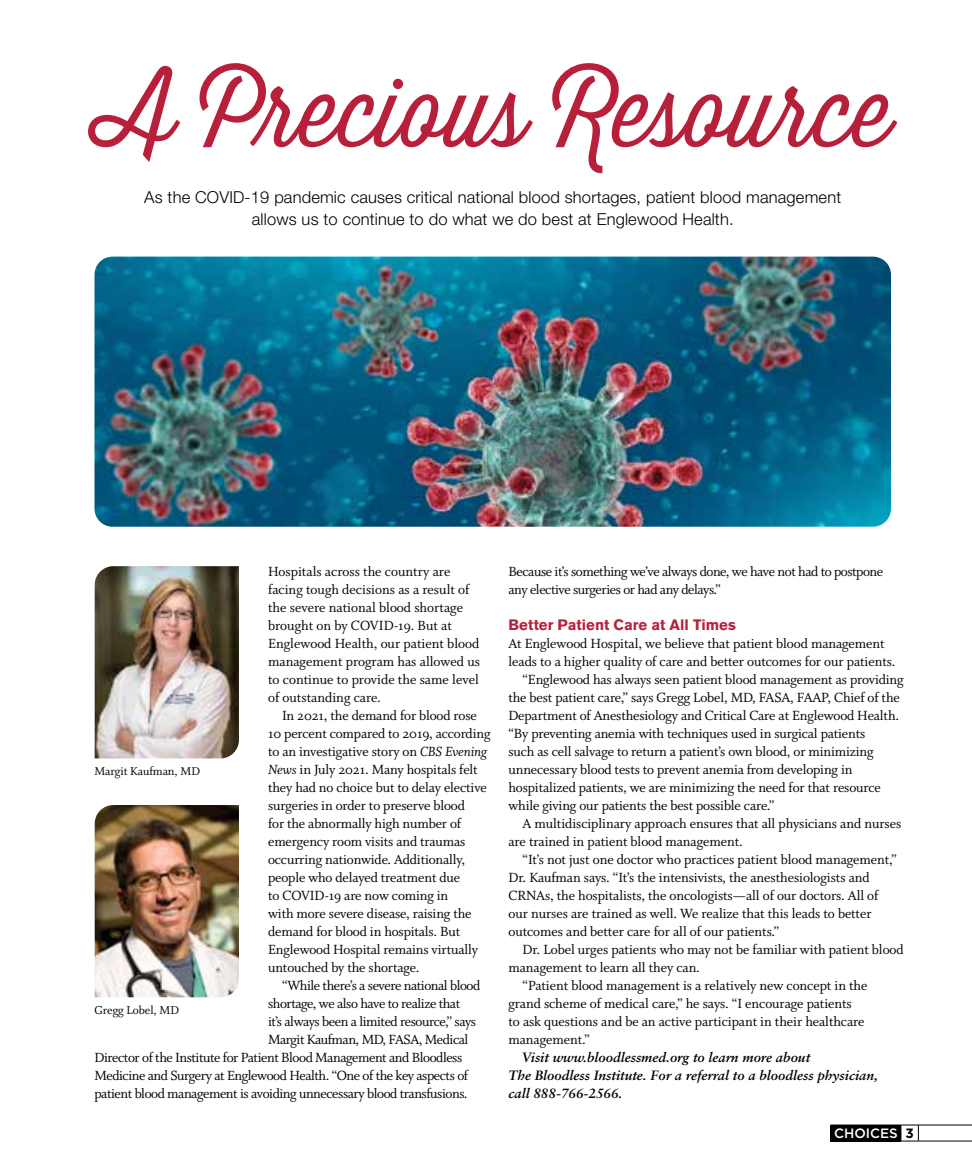
<style>
.page{position:relative;width:972px;height:1175px;background:#fff}
.page>*{position:absolute;margin:0;border:0;box-sizing:border-box;transform-origin:0 0}
.t1{font:300 97.05px "Thirsty Script";color:#b81f3a}
.t2{font:300 16.5px/22.5px "Helvetica Neue LT Std";letter-spacing:.01em;color:#000;text-align:center}
.t3{font:700 15px "Akzidenz Grotesk BQ";color:#b81f3a}
.t4{font:14.85px/18px "Whitman Roman Os F";letter-spacing:-.01em;color:#000}
.t5{font:14.85px/18px "Whitman Roman Os F";letter-spacing:-.03em;color:#000}
.t6{font:italic 700 13.5px/18px "Sabon";color:#000}
.t7{font:500 13.5px "Gotham";color:#fff}
.t8{font:12.75px "Whitman Roman LF";letter-spacing:-.005em;color:#000}
.s1{font-family:"Whitman Italic LF"}
.s2{font-weight:700;color:#000}
</style>
<div class="page">
<img style="left:94px;top:256px;width:797px;height:270px">
<img style="left:95px;top:566px;width:144px;height:192px">
<img style="left:95px;top:805px;width:144px;height:192px">
<div style="left:831px;top:1125px;width:70px;height:16px;background:#000"></div>
<hr style="left:831px;top:1124px;width:70px;height:1px;background:#000">
<hr style="left:918px;top:1124px;width:54px;height:1px;background:#000">
<svg style="left:901px;top:1124px;width:18px;height:17px"></svg>
<hr style="left:918px;top:1140px;width:54px;height:1px;background:#000">
<h1 class="t1" style="left:95px;top:43px;width:799px">A Precious Resource</h1>
<p class="t2" style="left:144px;top:185px;width:699px">As the COVID-19 pandemic causes critical national blood shortages, patient blood management allows us to continue to do what we do best at Englewood Health.</p>
<p class="t4" style="left:268px;top:563px;width:213px">Hospitals across the country are facing tough decisions as a result of the severe national blood shortage brought on by COVID-19. But at<br>Englewood Health, our patient blood management program has allowed us to continue to provide the same level of outstanding care.</p>
<p class="t4" style="left:268px;top:707px;width:224px;text-indent:14px">In 2021, the demand for blood rose 10 percent compared to 2019, according to an investigative story on <span class="s1">CBS Evening News</span> in July 2021. Many hospitals felt they had no choice but to delay elective surgeries in order to preserve blood<br>for the abnormally high number of emergency room visits and traumas occurring nationwide. Additionally, people who delayed treatment due<br>to COVID-19 are now coming in<br>with more severe disease, raising the demand for blood in hospitals. But Englewood Hospital remains virtually untouched by the shortage.</p>
<p class="t5" style="left:282px;top:977px;width:200px">“While there’s a severe national blood</p>
<p class="t5" style="left:268px;top:995px;width:194px">shortage, we also have to realize that</p>
<p class="t5" style="left:268px;top:1013px;width:210px">it’s always been a limited resource,” says</p>
<p class="t5" style="left:268px;top:1031px;width:202px">Margit Kaufman, MD, FASA, Medical</p>
<p class="t5" style="left:95px;top:1049px;width:369px">Director of the Institute for Patient Blood Management and Bloodless</p>
<p class="t5" style="left:95px;top:1067px;width:375px">Medicine and Surgery at Englewood Health. “One of the key aspects of</p>
<p class="t5" style="left:95px;top:1085px;width:375px">patient blood management is avoiding unnecessary blood transfusions.</p>
<p class="t8" style="left:94px;top:764px;width:107px">Margit Kaufman, MD</p>
<p class="t8" style="left:94px;top:1003px;width:86px">Gregg Lobel, MD</p>
<p class="t5" style="left:509px;top:563px;width:376px">Because it’s something we’ve always done, we have not had to postpone any elective surgeries or had any delays.”</p>
<p class="t3" style="left:508px;top:616px;width:229px">Better Patient Care at All Times</p>
<p class="t4" style="left:508px;top:635px;width:378px">At Englewood Hospital, we believe that patient blood management</p>
<p class="t4" style="left:508px;top:653px;width:388px">leads to a higher quality of care and better outcomes for our patients.</p>
<p class="t4" style="left:522px;top:671px;width:383px">“Englewood has always seen patient blood management as providing</p>
<p class="t4" style="left:508px;top:689px;width:393px">the best patient care,” says Gregg Lobel, MD, FASA, FAAP, Chief of the</p>
<p class="t4" style="left:508px;top:707px;width:392px">Department of Anesthesiology and Critical Care at Englewood Health.</p>
<p class="t4" style="left:508px;top:725px;width:358px">“By preventing anemia with techniques used in surgical patients</p>
<p class="t4" style="left:508px;top:743px;width:367px">such as cell salvage to return a patient’s own blood, or minimizing</p>
<p class="t4" style="left:508px;top:761px;width:346px">unnecessary blood tests to prevent anemia from developing in</p>
<p class="t4" style="left:508px;top:779px;width:374px">hospitalized patients, we are minimizing the need for that resource</p>
<p class="t4" style="left:508px;top:797px;width:267px">while giving our patients the best possible care.”</p>
<p class="t4" style="left:522px;top:815px;width:380px">A multidisciplinary approach ensures that all physicians and nurses</p>
<p class="t4" style="left:508px;top:833px;width:236px">are trained in patient blood management.</p>
<p class="t4" style="left:522px;top:851px;width:376px">“It’s not just one doctor who practices patient blood management,”</p>
<p class="t4" style="left:508px;top:869px;width:363px">Dr. Kaufman says. “It’s the intensivists, the anesthesiologists and</p>
<p class="t4" style="left:508px;top:887px;width:371px">CRNAs, the hospitalists, the oncologists—all of our doctors. All of</p>
<p class="t4" style="left:508px;top:905px;width:365px">our nurses are trained as well. We realize that this leads to better</p>
<p class="t4" style="left:508px;top:923px;width:272px">outcomes and better care for all of our patients.”</p>
<p class="t4" style="left:522px;top:941px;width:383px">Dr. Lobel urges patients who may not be familiar with patient blood</p>
<p class="t4" style="left:508px;top:959px;width:193px">management to learn all they can.</p>
<p class="t4" style="left:522px;top:977px;width:347px">“Patient blood management is a relatively new concept in the</p>
<p class="t4" style="left:508px;top:995px;width:345px">grand scheme of medical care,” he says. “I encourage patients</p>
<p class="t4" style="left:508px;top:1013px;width:358px">to ask questions and be an active participant in their healthcare</p>
<p class="t4" style="left:508px;top:1031px;width:83px">management.”</p>
<p class="t6" style="left:508px;top:1048px;width:371px;text-indent:14px">Visit www.bloodlessmed.org to learn more about<br>The Bloodless Institute. For a referral to a bloodless physician, call 888-766-2566.</p>
<p class="t7" style="left:834px;top:1124px;width:81px">CHOICES <span class="s2">3</span></p>
</div>
